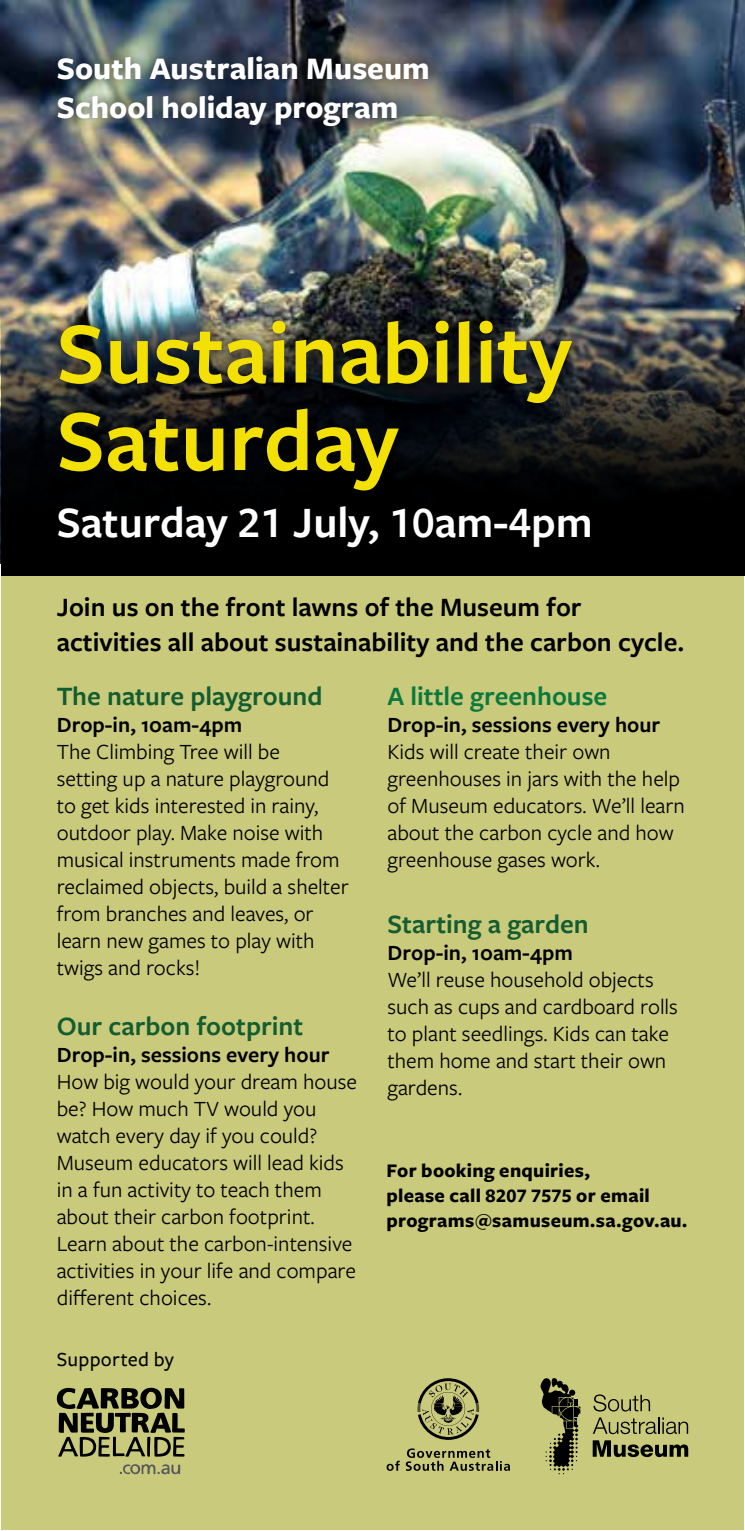
<style>
.page{position:relative;width:745px;height:1531px;background:#fff}
.page>*{position:absolute;margin:0;border:0;box-sizing:border-box;transform-origin:0 0}
.t1{font:600 90px/87.5px "Freight Sans Pro";color:#f3e106}
.t2{font:600 45px "Freight Sans Pro";color:#fff}
.t3{font:700 32.5px/39px "Freight Sans Pro";color:#fff}
.t4{font:600 27.5px/35px "Freight Sans Pro";color:#000}
.t5{font:600 27.5px "Freight Sans Pro";color:#145d30}
.t6{font:600 27.5px "Freight Sans Pro";color:#0b793d}
.t7{font:22.5px/27px "Freight Sans Pro";color:#000}
.t8{font:600 22.5px "Freight Sans Pro";color:#000}
.t9{font:500 20.75px "Freight Sans Pro";letter-spacing:.01em;color:#000}
.t10{font:700 20px/25px "Freight Sans Pro";letter-spacing:.015em;color:#000}
</style>
<div class="page">
<div style="left:1px;top:1px;width:742px;height:1528px;background:#c9ca7c"></div>
<img style="left:0;top:0;width:744px;height:563px">
<svg style="left:1px;top:305px;width:743px;height:270px;background:#151514"></svg>
<div style="left:45px;top:305px;width:542px;height:201px;background:#000;opacity:.75"></div>
<div style="left:42px;top:41px;width:401px;height:100px;background:#000;opacity:.75"></div>
<svg style="left:593px;top:1394px;width:56px;height:17px"></svg>
<svg style="left:592px;top:1417px;width:95px;height:17px"></svg>
<svg style="left:592px;top:1440px;width:95px;height:17px"></svg>
<svg style="left:540px;top:1378px;width:40px;height:96px"></svg>
<svg style="left:388px;top:1460px;width:11px;height:10px"></svg>
<svg style="left:405px;top:1448px;width:104px;height:23px"></svg>
<svg style="left:417px;top:1378px;width:62px;height:62px"></svg>
<svg style="left:57px;top:1387px;width:128px;height:69px"></svg>
<svg style="left:120px;top:1464px;width:60px;height:11px"></svg>
<h3 class="t3" style="left:57px;top:47px;width:374px">South Australian Museum<br>School holiday program</h3>
<h1 class="t1" style="left:57px;top:306px;width:516px">Sustainability<br>Saturday</h1>
<h2 class="t2" style="left:57px;top:491px;width:537px">Saturday 21 July, 10am-4pm</h2>
<p class="t4" style="left:57px;top:589px;width:628px">Join us on the front lawns of the Museum for activities all about sustainability and the carbon cycle.</p>
<p class="t5" style="left:57px;top:677px;width:267px">The nature playground</p>
<p class="t8" style="left:57px;top:709px;width:187px">Drop-in, 10am-4pm</p>
<p class="t7" style="left:57px;top:737px;width:293px">The Climbing Tree will be<br>setting up a nature playground to get kids interested in rainy, outdoor play. Make noise with musical instruments made from reclaimed objects, build a shelter from branches and leaves, or learn new games to play with twigs and rocks!</p>
<p class="t5" style="left:57px;top:1007px;width:248px">Our carbon footprint</p>
<p class="t8" style="left:57px;top:1039px;width:274px">Drop-in, sessions every hour</p>
<p class="t7" style="left:57px;top:1067px;width:301px">How big would your dream house be? How much TV would you watch every day if you could?<br>Museum educators will lead kids in a fun activity to teach them about their carbon footprint.<br>Learn about the carbon-intensive activities in your life and compare different choices.</p>
<p class="t9" style="left:57px;top:1345px;width:119px">Supported by</p>
<p class="t6" style="left:387px;top:677px;width:221px">A little greenhouse</p>
<p class="t8" style="left:387px;top:709px;width:274px">Drop-in, sessions every hour</p>
<p class="t7" style="left:387px;top:737px;width:298px">Kids will create their own greenhouses in jars with the help of Museum educators. We’ll learn about the carbon cycle and how greenhouse gases work.</p>
<p class="t5" style="left:387px;top:905px;width:203px">Starting a garden</p>
<p class="t8" style="left:387px;top:937px;width:187px">Drop-in, 10am-4pm</p>
<p class="t7" style="left:387px;top:965px;width:292px">We’ll reuse household objects such as cups and cardboard rolls to plant seedlings. Kids can take them home and start their own gardens.</p>
<p class="t10" style="left:386px;top:1157px;width:302px">For booking enquiries,<br>please call 8207 7575 or email programs@samuseum.sa.gov.au.</p>
</div>
